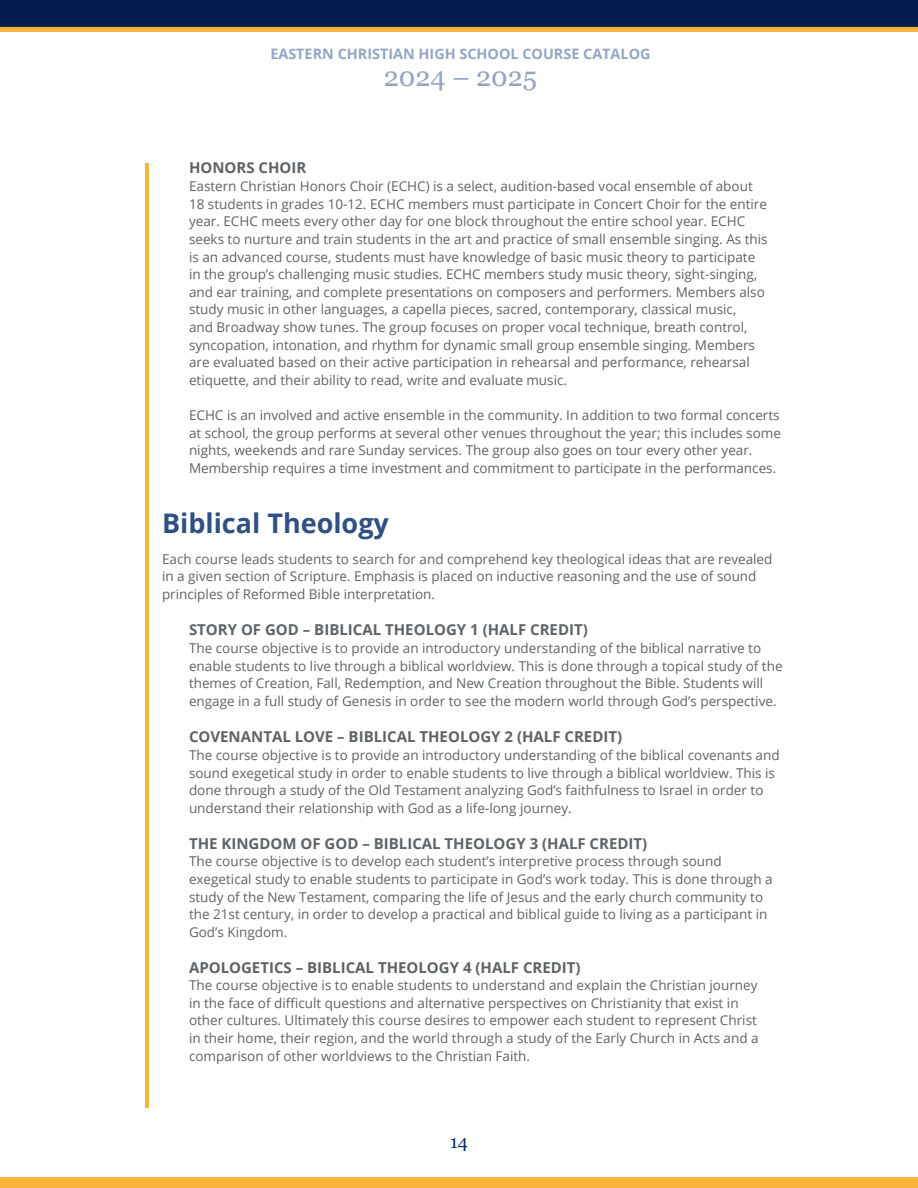
<style>
.page{position:relative;width:918px;height:1188px;background:#fff}
.page>*{position:absolute;margin:0;border:0;box-sizing:border-box;transform-origin:0 0}
.t1{font:700 27px "Open Sans";color:#2f5082}
.t2{font:27px "Georgia";color:#96a4c3}
.t3{font:18px "Georgia";color:#002e64}
.t4{font:700 15px "Open Sans";color:#5e6367}
.t5{font:700 14.4px "Open Sans";color:#96a4c3}
.t6{font:13.5px/17.7px "Open Sans";color:#5e6367}
</style>
<div class="page">
<div style="left:0;top:0;width:918px;height:27px;background:#001d4e"></div>
<div style="left:0;top:27px;width:918px;height:5px;background:#fcb53b"></div>
<div style="left:0;top:1177px;width:918px;height:11px;background:#fcb53b"></div>
<hr style="left:145px;top:163px;width:3px;height:945px;background:#fcb53b">
<p class="t5" style="left:270px;top:43px;width:382px">EASTERN CHRISTIAN HIGH SCHOOL COURSE CATALOG</p>
<h1 class="t2" style="left:384px;top:57px;width:155px">2024 – 2025</h1>
<p class="t4" style="left:189px;top:157px;width:119px">HONORS CHOIR</p>
<p class="t6" style="left:189px;top:177px;width:580px">Eastern Christian Honors Choir (ECHC) is a select, audition-based vocal ensemble of about 18 students in grades 10-12. ECHC members must participate in Concert Choir for the entire year. ECHC meets every other day for one block throughout the entire school year. ECHC seeks to nurture and train students in the art and practice of small ensemble singing. As this is an advanced course, students must have knowledge of basic music theory to participate in the group’s challenging music studies. ECHC members study music theory, sight-singing, and ear training, and complete presentations on composers and performers. Members also study music in other languages, a capella pieces, sacred, contemporary, classical music,<br>and Broadway show tunes. The group focuses on proper vocal technique, breath control, syncopation, intonation, and rhythm for dynamic small group ensemble singing. Members are evaluated based on their active participation in rehearsal and performance, rehearsal etiquette, and their ability to read, write and evaluate music.</p>
<p class="t6" style="left:189px;top:406px;width:593px">ECHC is an involved and active ensemble in the community. In addition to two formal concerts at school, the group performs at several other venues throughout the year; this includes some nights, weekends and rare Sunday services. The group also goes on tour every other year.<br>Membership requires a time investment and commitment to participate in the performances.</p>
<p class="t1" style="left:162px;top:504px;width:228px">Biblical Theology</p>
<p class="t6" style="left:162px;top:550px;width:612px">Each course leads students to search for and comprehend key theological ideas that are revealed in a given section of Scripture. Emphasis is placed on inductive reasoning and the use of sound principles of Reformed Bible interpretation.</p>
<p class="t4" style="left:189px;top:619px;width:400px">STORY OF GOD – BIBLICAL THEOLOGY 1 (HALF CREDIT)</p>
<p class="t6" style="left:189px;top:639px;width:595px">The course objective is to provide an introductory understanding of the biblical narrative to enable students to live through a biblical worldview. This is done through a topical study of the themes of Creation, Fall, Redemption, and New Creation throughout the Bible. Students will engage in a full study of Genesis in order to see the modern world through God’s perspective.</p>
<p class="t4" style="left:189px;top:726px;width:435px">COVENANTAL LOVE – BIBLICAL THEOLOGY 2 (HALF CREDIT)</p>
<p class="t6" style="left:189px;top:746px;width:592px">The course objective is to provide an introductory understanding of the biblical covenants and sound exegetical study in order to enable students to live through a biblical worldview. This is done through a study of the Old Testament analyzing God’s faithfulness to Israel in order to understand their relationship with God as a life-long journey.</p>
<p class="t4" style="left:189px;top:833px;width:460px">THE KINGDOM OF GOD – BIBLICAL THEOLOGY 3 (HALF CREDIT)</p>
<p class="t6" style="left:189px;top:852px;width:585px">The course objective is to develop each student’s interpretive process through sound exegetical study to enable students to participate in God’s work today. This is done through a study of the New Testament, comparing the life of Jesus and the early church community to the 21st century, in order to develop a practical and biblical guide to living as a participant in God’s Kingdom.</p>
<p class="t4" style="left:189px;top:957px;width:393px">APOLOGETICS – BIBLICAL THEOLOGY 4 (HALF CREDIT)</p>
<p class="t6" style="left:189px;top:976px;width:571px">The course objective is to enable students to understand and explain the Christian journey in the face of difficult questions and alternative perspectives on Christianity that exist in other cultures. Ultimately this course desires to empower each student to represent Christ in their home, their region, and the world through a study of the Early Church in Acts and a comparison of other worldviews to the Christian Faith.</p>
<h2 class="t3" style="left:450px;top:1128px;width:19px">14</h2>
</div>
